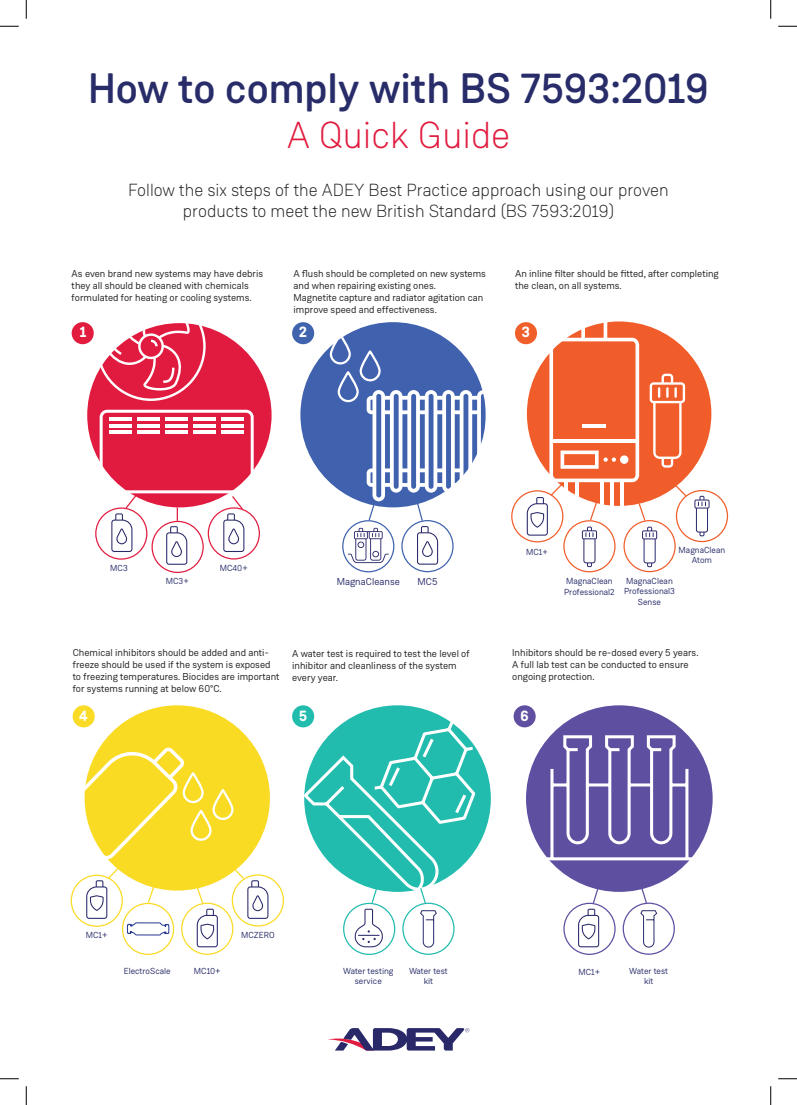
<style>
.page{position:relative;width:797px;height:1105px;background:#fff}
.page>*{position:absolute;margin:0;border:0;box-sizing:border-box;transform-origin:0 0}
.t1{font:500 42.5px "Weissenhof Grotesk";color:#282c69}
.t2{font:300 37.5px "Weissenhof Grotesk";color:#e11c3f}
.t3{font:300 17.5px/21px "Weissenhof Grotesk";color:#231f20;text-align:center}
.t4{font:700 15px "Weissenhof Grotesk";color:#fff}
.t5{font:10px/12px "Weissenhof Grotesk";color:#231f20}
.t6{font:10px "Weissenhof Grotesk";color:#282c69}
.t7{font:8.75px/10px "Weissenhof Grotesk";color:#282c69;text-align:center}
</style>
<div class="page">
<svg style="left:328px;top:1028px;width:141px;height:22px"></svg>
<div style="left:87px;top:323px;width:184px;height:184px;background:#e11b3f;border-radius:50%"></div>
<svg style="left:96px;top:323px;width:110px;height:78px"></svg>
<div style="left:300px;top:322px;width:186px;height:185px;background:#4062ae;border-radius:50%"></div>
<div style="left:85px;top:705px;width:185px;height:185px;background:#fadb24;border-radius:50%"></div>
<div style="left:526px;top:705px;width:186px;height:187px;background:#5f4fa1;border-radius:50%"></div>
<svg style="left:539px;top:734px;width:160px;height:128px"></svg>
<div style="left:563px;top:903px;width:52px;height:52px;border:1px solid #604fa1;border-radius:50%"></div>
<div style="left:622px;top:902px;width:53px;height:53px;border:1px solid #604fa1;border-radius:50%"></div>
<div style="left:72px;top:322px;width:22px;height:22px;background:#e11c3f;border-radius:50%"></div>
<div style="left:292px;top:322px;width:22px;height:22px;background:#4063ae;border-radius:50%"></div>
<div style="left:73px;top:705px;width:22px;height:22px;background:#fadb26;border-radius:50%"></div>
<div style="left:513px;top:705px;width:22px;height:22px;background:#604fa1;border-radius:50%"></div>
<div style="left:304px;top:705px;width:187px;height:187px;background:#22bcae;border-radius:50%"></div>
<div style="left:292px;top:705px;width:22px;height:22px;background:#22bcae;border-radius:50%"></div>
<svg style="left:100px;top:410px;width:154px;height:155px"></svg>
<div style="left:527px;top:321px;width:184px;height:185px;background:#f15d2a;border-radius:50%"></div>
<div style="left:515px;top:322px;width:22px;height:22px;background:#f05e2a;border-radius:50%"></div>
<div style="left:676px;top:490px;width:52px;height:52px;border:1px solid #f05e2a;border-radius:50%"></div>
<svg style="left:694px;top:496px;width:15px;height:40px"></svg>
<svg style="left:527px;top:321px;width:160px;height:246px"></svg>
<svg style="left:70px;top:747px;width:198px;height:208px"></svg>
<svg style="left:301px;top:718px;width:176px;height:230px"></svg>
<svg style="left:329px;top:335px;width:157px;height:230px"></svg>
<svg style="left:578px;top:886px;width:21px;height:61px"></svg>
<svg style="left:640px;top:887px;width:17px;height:61px"></svg>
<svg style="left:0;top:25px;width:19px;height:2px"></svg>
<svg style="left:778px;top:25px;width:19px;height:2px"></svg>
<svg style="left:0;top:1078px;width:19px;height:1px"></svg>
<svg style="left:778px;top:1078px;width:19px;height:1px"></svg>
<svg style="left:25px;top:0;width:2px;height:19px"></svg>
<svg style="left:25px;top:1086px;width:2px;height:19px"></svg>
<svg style="left:770px;top:0;width:1px;height:19px"></svg>
<svg style="left:770px;top:1086px;width:1px;height:19px"></svg>
<p class="t1" style="left:88px;top:62px;width:622px">How to comply with BS 7593:2019</p>
<p class="t2" style="left:287px;top:113px;width:225px">A Quick Guide</p>
<p class="t3" style="left:128px;top:179px;width:542px">Follow the six steps of the ADEY Best Practice approach using our proven products to meet the new British Standard (BS 7593:2019)</p>
<p class="t5" style="left:72px;top:267px;width:193px">As even brand new systems may have debris they all should be cleaned with chemicals formulated for heating or cooling systems.</p>
<p class="t4" style="left:80px;top:323px;width:8px">1</p>
<p class="t4" style="left:299px;top:323px;width:9px">2</p>
<p class="t5" style="left:293px;top:267px;width:194px">A flush should be completed on new systems and when repairing existing ones.<br>Magnetite capture and radiator agitation can improve speed and effectiveness.</p>
<p class="t5" style="left:515px;top:267px;width:205px">An inline filter should be fitted, after completing the clean, on all systems.</p>
<p class="t4" style="left:522px;top:323px;width:10px">3</p>
<p class="t7" style="left:110px;top:563px;width:19px">MC3</p>
<p class="t7" style="left:166px;top:576px;width:24px">MC3+</p>
<p class="t7" style="left:220px;top:563px;width:29px">MC40+</p>
<p class="t6" style="left:337px;top:576px;width:65px">MagnaCleanse</p>
<p class="t6" style="left:417px;top:576px;width:22px">MC5</p>
<p class="t7" style="left:526px;top:547px;width:23px">MC1+</p>
<p class="t7" style="left:566px;top:576px;width:48px">MagnaClean</p>
<p class="t7" style="left:564px;top:587px;width:52px">Professional2</p>
<p class="t7" style="left:678px;top:545px;width:48px">MagnaClean</p>
<p class="t7" style="left:692px;top:555px;width:22px">Atom</p>
<p class="t7" style="left:626px;top:576px;width:48px">MagnaClean</p>
<p class="t7" style="left:624px;top:586px;width:52px">Professional3</p>
<p class="t7" style="left:638px;top:597px;width:25px">Sense</p>
<p class="t5" style="left:73px;top:647px;width:208px">Chemical inhibitors should be added and anti&shy;freeze should be used if the system is exposed to freezing temperatures. Biocides are important for systems running at below 60°C.</p>
<p class="t5" style="left:292px;top:648px;width:179px">A water test is required to test the level of inhibitor and cleanliness of the system every year.</p>
<p class="t5" style="left:512px;top:647px;width:188px">Inhibitors should be re-dosed every 5 years.<br>A full lab test can be conducted to ensure ongoing protection.</p>
<p class="t4" style="left:79px;top:706px;width:10px">4</p>
<p class="t4" style="left:299px;top:706px;width:9px">5</p>
<p class="t4" style="left:520px;top:706px;width:10px">6</p>
<p class="t7" style="left:86px;top:930px;width:23px">MC1+</p>
<p class="t7" style="left:124px;top:966px;width:48px">ElectroScale</p>
<p class="t7" style="left:194px;top:966px;width:28px">MC10+</p>
<p class="t7" style="left:241px;top:930px;width:35px">MCZERO</p>
<p class="t7" style="left:343px;top:966px;width:52px">Water testing service</p>
<p class="t7" style="left:409px;top:966px;width:40px">Water test</p>
<p class="t7" style="left:423px;top:976px;width:11px">kit</p>
<p class="t7" style="left:578px;top:967px;width:23px">MC1+</p>
<p class="t7" style="left:629px;top:966px;width:40px">Water test</p>
<p class="t7" style="left:644px;top:976px;width:11px">kit</p>
</div>
